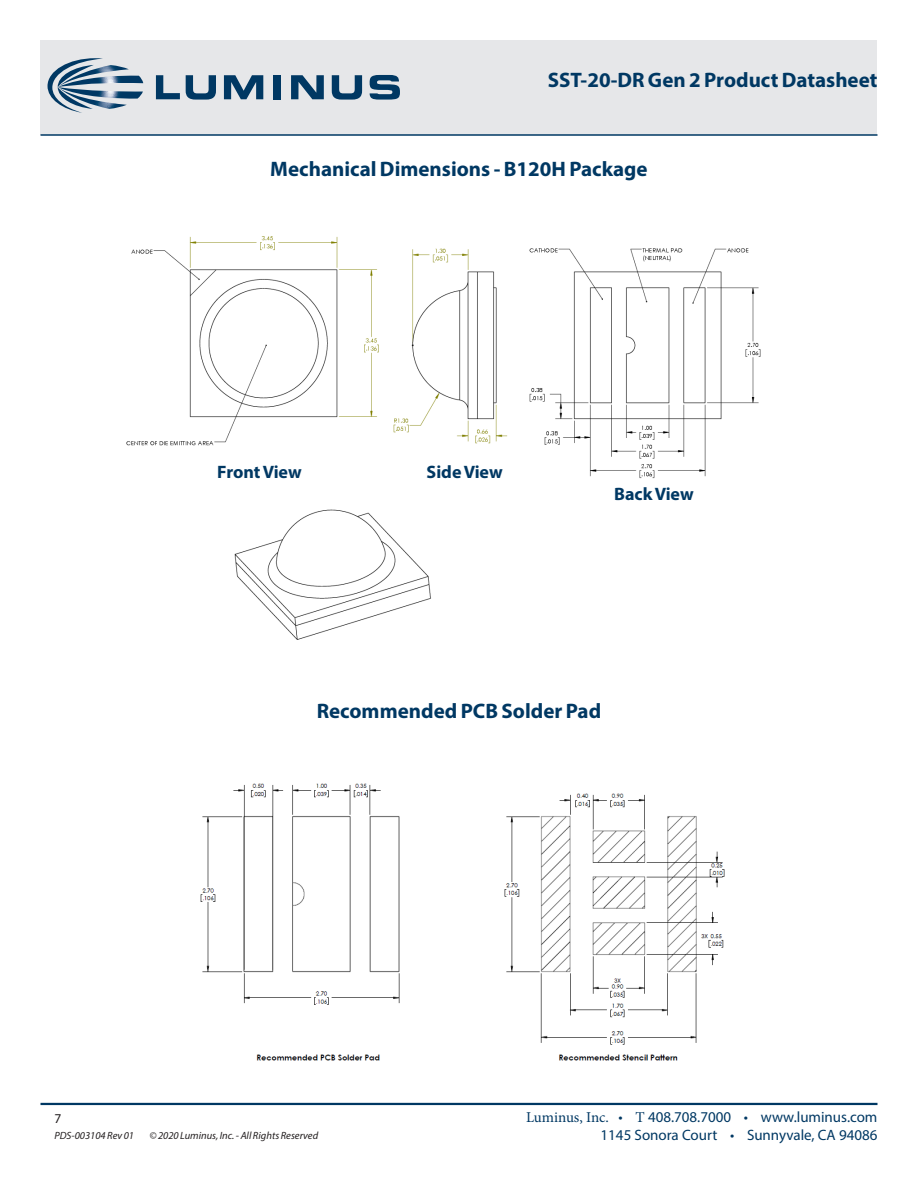
<style>
.page{position:relative;width:918px;height:1188px;background:#fff}
.page>*{position:absolute;margin:0;border:0;box-sizing:border-box;transform-origin:0 0}
.DS_Title1{font:700 21px "Myriad Pro";color:#003863}
.t1{font:700 18px "Myriad Pro";color:#003863}
.t2{font:15px "Myriad Pro";color:#003863}
.zzFooterRight2{font:13.5px "Myriad Pro";color:#231f20}
.zzFooterRight1{font:italic 10.5px "Myriad Pro";color:#231f20}
.s1{font-family:"Minion Pro"}
</style>
<div class="page">
<div style="left:40px;top:40px;width:838px;height:95px;background:#e6e7e9"></div>
<hr style="left:40px;top:1103px;width:838px;height:2px;background:#003863">
<hr style="left:40px;top:134px;width:838px;height:2px;background:#003863">
<svg style="left:48px;top:58px;width:95px;height:55px"></svg>
<svg style="left:156px;top:75px;width:24px;height:24px"></svg>
<svg style="left:186px;top:75px;width:30px;height:25px"></svg>
<svg style="left:224px;top:75px;width:39px;height:24px"></svg>
<div style="left:273px;top:75px;width:8px;height:24px;background:#003863"></div>
<svg style="left:291px;top:75px;width:33px;height:24px"></svg>
<svg style="left:332px;top:75px;width:30px;height:25px"></svg>
<svg style="left:370px;top:75px;width:30px;height:25px"></svg>
<img style="left:126px;top:236px;width:635px;height:404px">
<img style="left:200px;top:783px;width:525px;height:278px">
<p class="DS_Title1" style="left:548px;top:67px;width:331px">SST-20-DR Gen 2 Product Datasheet</p>
<p class="DS_Title1" style="left:270px;top:156px;width:379px">Mechanical Dimensions - B120H Package</p>
<p class="t1" style="left:217px;top:460px;width:86px">Front View</p>
<p class="t1" style="left:427px;top:460px;width:78px">Side View</p>
<p class="t1" style="left:614px;top:482px;width:81px">Back View</p>
<p class="DS_Title1" style="left:317px;top:698px;width:286px">Recommended PCB Solder Pad</p>
<p class="zzFooterRight2" style="left:54px;top:1110px;width:8px">7</p>
<p class="zzFooterRight1" style="left:54px;top:1129px;width:81px">PDS-003104 Rev 01</p>
<p class="zzFooterRight1" style="left:149px;top:1129px;width:170px">© 2020 Luminus, Inc. - All Rights Reserved</p>
<p class="t2" style="left:526px;top:1108px;width:353px"><span class="s1">Luminus, Inc.</span> • <span class="s1">T</span> 408.708.7000 • www.luminus.com</p>
<p class="t2" style="left:601px;top:1126px;width:278px">1145 Sonora Court • Sunnyvale, CA 94086</p>
</div>
